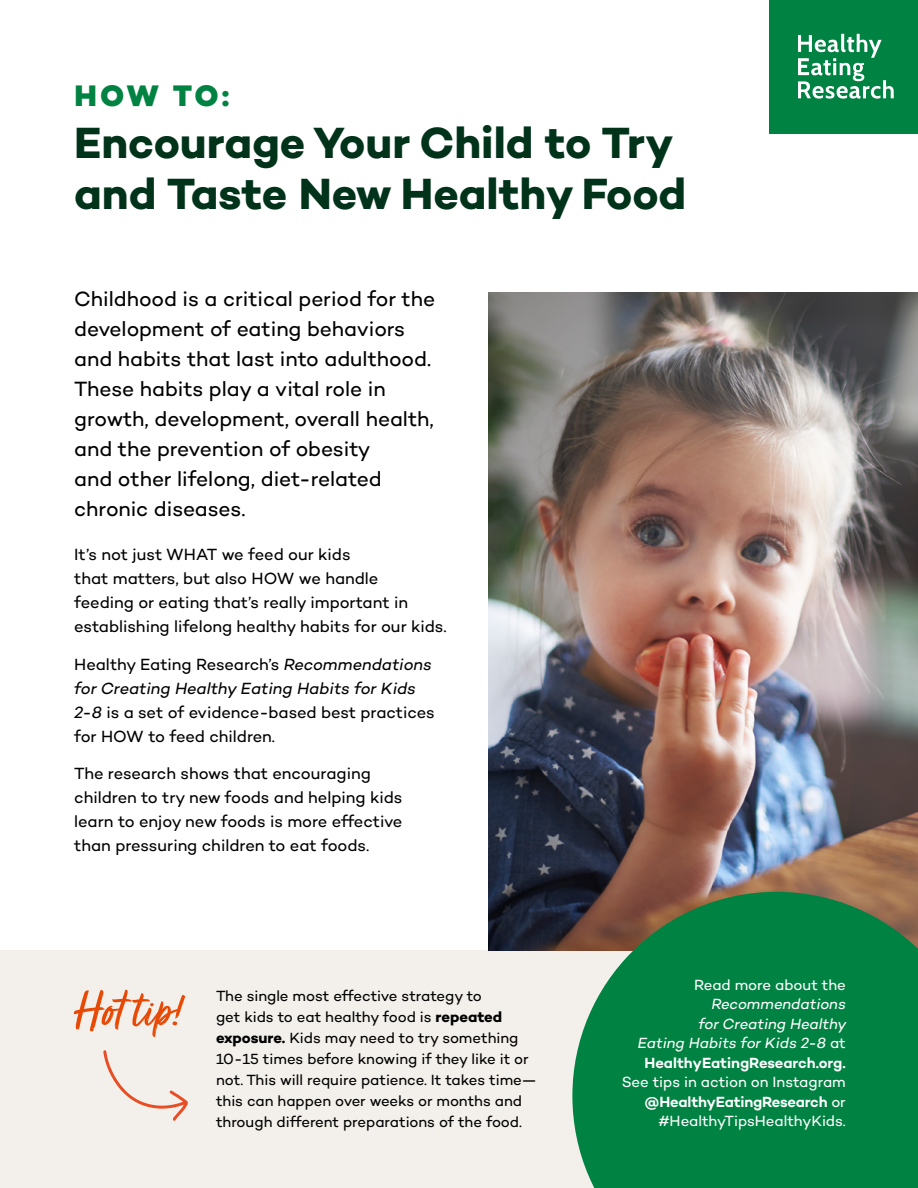
<style>
.page{position:relative;width:918px;height:1188px;background:#fff}
.page>*{position:absolute;margin:0;border:0;box-sizing:border-box;transform-origin:0 0}
.t1{font:57.45px "Turbinado Pro";color:#e84a05}
.t2{font:700 44.4px/51px "Campton";letter-spacing:-.005em;color:#00331a}
.t3{font:800 30.3px "Campton";color:#008342}
.t4{font:21px/30px "Campton";letter-spacing:-.005em;color:#000}
.t5{font:16.5px/24px "Campton";letter-spacing:-.005em;color:#000}
.t6{font:15px/21px "Campton";letter-spacing:-.005em;color:#000}
.body{font:15px/19.5px "Campton";letter-spacing:-.005em;color:#fff;text-align:right}
.s1{font-style:italic}
.s2{font-weight:600}
.s3{font-weight:700}
</style>
<div class="page">
<div style="left:0;top:950px;width:918px;height:238px;background:#f3f0eb"></div>
<img style="left:488px;top:293px;width:430px;height:657px">
<svg style="left:103px;top:1050px;width:85px;height:71px"></svg>
<div style="left:770px;top:0;width:148px;height:134px;background:#008342"></div>
<svg style="left:798px;top:34px;width:96px;height:65px"></svg>
<svg style="left:572px;top:892px;width:346px;height:296px;fill:#008342"></svg>
<p class="t3" style="left:74px;top:77px;width:157px">HOW TO:</p>
<p class="t2" style="left:74px;top:116px;width:614px">Encourage Your Child to Try and Taste New Healthy Food</p>
<p class="t4" style="left:74px;top:284px;width:362px">Childhood is a critical period for the development of eating behaviors and habits that last into adulthood.<br>These habits play a vital role in growth, development, overall health, and the prevention of obesity<br>and other lifelong, diet-related chronic diseases.</p>
<p class="t5" style="left:74px;top:543px;width:374px">It’s not just WHAT we feed our kids<br>that matters, but also HOW we handle<br>feeding or eating that’s really important in establishing lifelong healthy habits for our kids.</p>
<p class="t5" style="left:74px;top:652px;width:362px">Healthy Eating Research’s <span class="s1">Recommendations for Creating Healthy Eating Habits for Kids 2-8</span> is a set of evidence-based best practices for HOW to feed children.</p>
<p class="t5" style="left:74px;top:762px;width:330px">The research shows that encouraging children to try new foods and helping kids learn to enjoy new foods is more effective than pressuring children to eat foods.</p>
<p class="t1" style="left:74px;top:980px;width:108px">Hot tip!</p>
<p class="body" style="left:622px;top:975px;width:226px">Read more about the<br><span class="s1">Recommendations<br>for Creating Healthy<br>Eating Habits for Kids 2-8</span> at<br><span class="s2">HealthyEatingResearch.org.<br></span>See tips in action on Instagram <span class="s2">@HealthyEatingResearch</span> or #HealthyTipsHealthyKids.</p>
<p class="t6" style="left:216px;top:985px;width:322px">The single most effective strategy to<br>get kids to eat healthy food is <span class="s3">repeated exposure.</span> Kids may need to try something 10-15 times before knowing if they like it or not. This will require patience. It takes time— this can happen over weeks or months and through different preparations of the food.</p>
</div>
